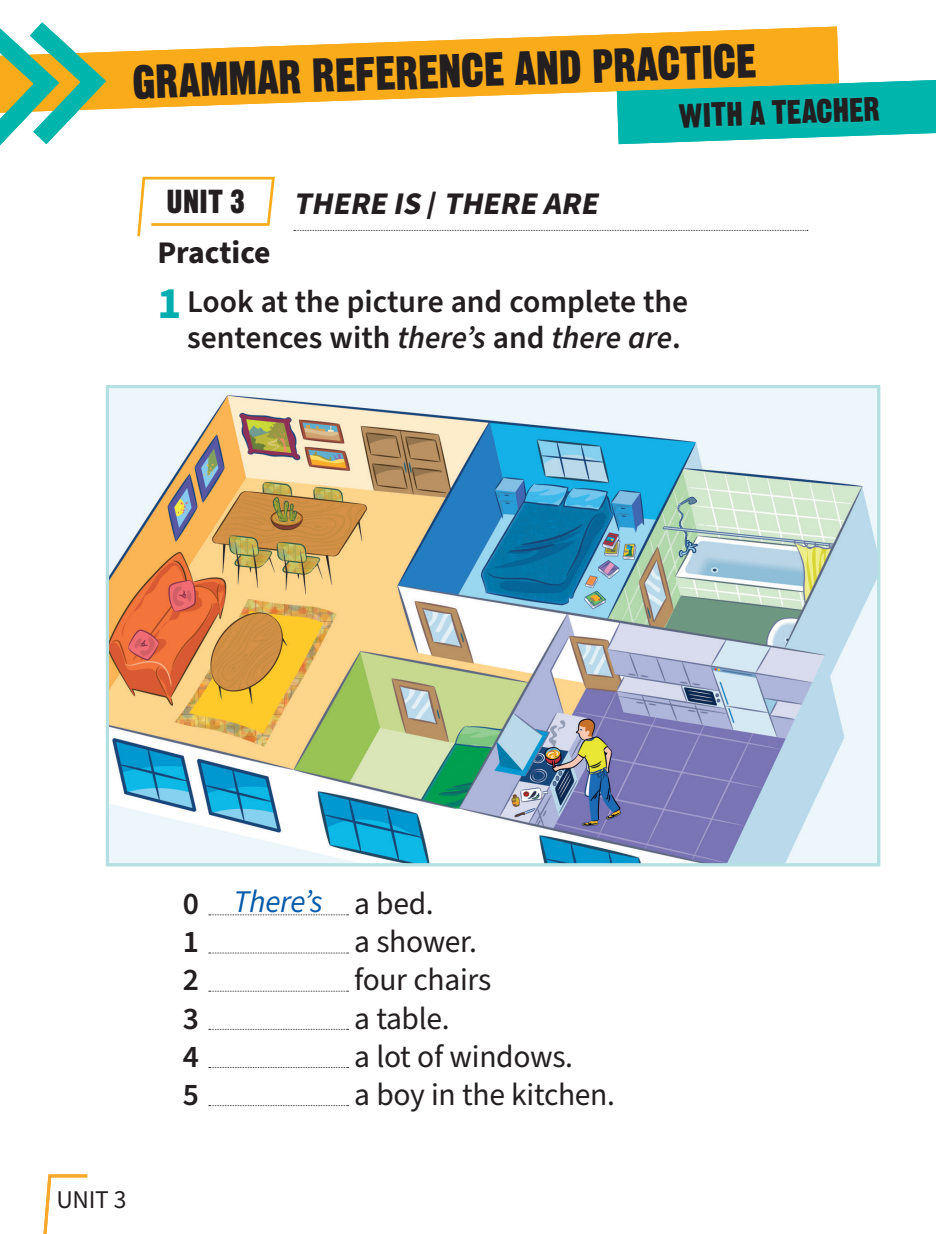
<style>
.page{position:relative;width:936px;height:1234px;background:#fff}
.page>*{position:absolute;margin:0;border:0;box-sizing:border-box;transform-origin:0 0}
.t1{font:46.5px "Gothic Thirteen Std";color:#231f20}
.t2{font:33px "Gothic Thirteen Std";color:#231f20}
.t3{font:32.4px "Gothic Thirteen Std";color:#231f20}
.t4{font:600 31.5px/48.8px "Source Sans Pro";color:#231f20}
.t5{font:31.5px "Source Sans Pro";letter-spacing:-.01em;color:#231f20}
.t6{font:italic 700 31.5px "Source Sans Pro";color:#231f20}
.t7{font:italic 31.5px/39.9px "Source Sans Pro";letter-spacing:-.01em;color:#015aaa}
.t8{font:25.5px "Source Sans Pro";color:#231f20}
.s1{font-style:normal}
.s2{font-weight:700}
.s3{font-weight:700;font-size:45px;color:#00adaf}
.s4{font-style:italic}
.s5{font-weight:600;font-style:normal;color:#231f20}
.s6{font-style:normal;color:#231f20}
</style>
<div class="page">
<svg style="left:119px;top:27px;width:719px;height:82px;fill:#faab1a"></svg>
<svg style="left:616px;top:80px;width:319px;height:64px;background:#2bbba8"></svg>
<svg style="left:0;top:22px;width:119px;height:124px"></svg>
<svg style="left:294px;top:230px;width:513px;height:1px"></svg>
<svg style="left:209px;top:914px;width:139px;height:1px"></svg>
<svg style="left:209px;top:952px;width:139px;height:1px"></svg>
<svg style="left:209px;top:990px;width:139px;height:1px"></svg>
<svg style="left:209px;top:1028px;width:139px;height:1px"></svg>
<svg style="left:137px;top:176px;width:138px;height:61px"></svg>
<img style="left:110px;top:389px;width:766px;height:473px">
<div style="left:106px;top:385px;width:774px;height:481px;border:3px solid #b4e0e2"></div>
<svg style="left:43px;top:1174px;width:44px;height:59px"></svg>
<h1 class="t1" style="left:131px;top:53px;width:626px;rotate:-2deg">GRAMMAR REFERENCE AND PRACTICE</h1>
<p class="t2" style="left:678px;top:95px;width:203px;rotate:-2deg">WITH A TEACHER</p>
<p class="t3" style="left:167px;top:181px;width:80px">UNIT 3</p>
<p class="t6" style="left:293px;top:182px;width:313px">THERE IS <span class="s1">/</span> THERE ARE</p>
<p class="t4" style="left:157px;top:229px;width:532px"><span class="s2">Practice<br></span><span class="s3">1</span> Look at the picture and complete the</p>
<p class="t4" style="left:187px;top:314px;width:495px">sentences with <span class="s4">there’s</span> and <span class="s4">there are</span>.</p>
<p class="t7" style="left:183px;top:882px;width:252px"><span class="s5">0</span> There’s <span class="s6">a bed.<br></span><span class="s5">1</span></p>
<p class="t5" style="left:354px;top:920px;width:124px">a shower.</p>
<p class="t8" style="left:56px;top:1182px;width:72px">Unit 3</p>
<p class="t4" style="left:183px;top:956px;width:18px">2</p>
<p class="t5" style="left:354px;top:958px;width:139px">four chairs</p>
<p class="t4" style="left:183px;top:994px;width:18px">3</p>
<p class="t5" style="left:354px;top:996px;width:97px">a table.</p>
<p class="t4" style="left:183px;top:1032px;width:18px">4</p>
<p class="t5" style="left:354px;top:1034px;width:220px">a lot of windows.</p>
<p class="t4" style="left:183px;top:1070px;width:18px">5</p>
<p class="t5" style="left:354px;top:1073px;width:262px">a boy in the kitchen.</p>
</div>
